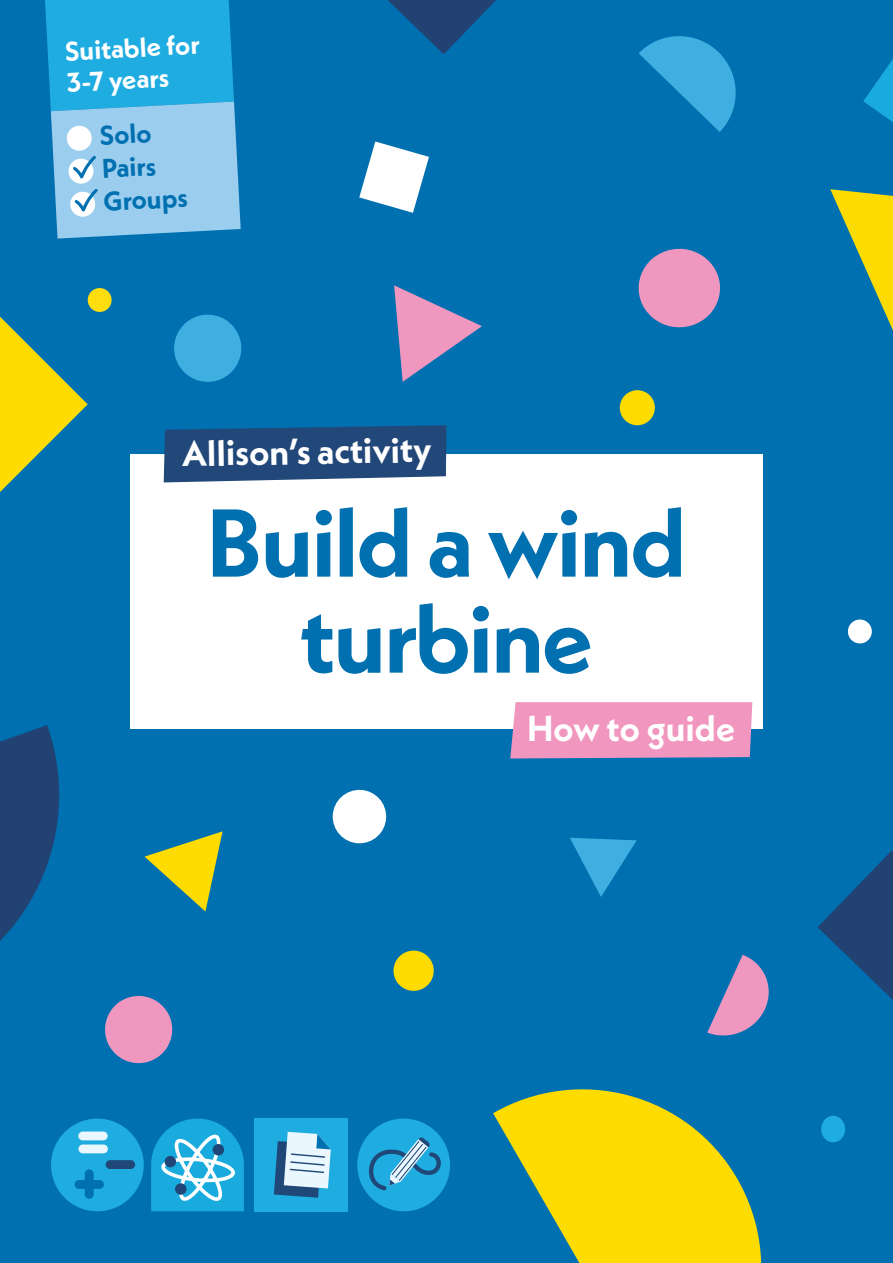
<style>
.page{position:relative;width:893px;height:1263px;background:#0070b0}
.page>*{position:absolute;margin:0;border:0;box-sizing:border-box;transform-origin:0 0}
.t1{font:700 96px/96px "Neue Kabel";letter-spacing:-.025em;color:#0070b0;text-align:center}
.t2{font:700 36px "Neue Kabel";color:#fff}
.t3{font:700 27px/31.5px "Neue Kabel";color:#fff}
.t4{font:700 27px/33px "Neue Kabel";color:#0070b0}
</style>
<div class="page">
<svg style="left:0;top:725px;width:60px;height:216px"></svg>
<svg style="left:388px;top:0;width:108px;height:54px"></svg>
<svg style="left:817px;top:850px;width:76px;height:150px"></svg>
<svg style="left:359px;top:141px;width:70px;height:72px"></svg>
<svg style="left:394px;top:285px;width:88px;height:97px"></svg>
<svg style="left:707px;top:955px;width:62px;height:81px"></svg>
<svg style="left:570px;top:838px;width:67px;height:59px"></svg>
<svg style="left:0;top:288px;width:112px;height:204px"></svg>
<div style="left:847px;top:619px;width:25px;height:25px;background:#fff;border-radius:50%"></div>
<svg style="left:332px;top:789px;width:55px;height:61px"></svg>
<svg style="left:174px;top:314px;width:68px;height:68px"></svg>
<svg style="left:830px;top:189px;width:63px;height:141px"></svg>
<svg style="left:145px;top:831px;width:78px;height:80px"></svg>
<svg style="left:105px;top:995px;width:68px;height:69px"></svg>
<svg style="left:638px;top:248px;width:82px;height:80px"></svg>
<svg style="left:493px;top:1089px;width:269px;height:174px;fill:#ffdc01"></svg>
<div style="left:821px;top:1116px;width:24px;height:26px;background:#1face0;border-radius:50%"></div>
<svg style="left:863px;top:59px;width:30px;height:63px"></svg>
<div style="left:620px;top:390px;width:35px;height:35px;background:#ffdc01;border-radius:50%"></div>
<div style="left:393px;top:950px;width:41px;height:41px;background:#ffdc01;border-radius:50%"></div>
<svg style="left:639px;top:36px;width:97px;height:96px"></svg>
<div style="left:51px;top:1118px;width:93px;height:93px;background:#1face0;border-radius:50%"></div>
<div style="left:78px;top:1131px;width:30px;height:9px;background:#ebf7ff;border-radius:4px"></div>
<div style="left:78px;top:1144px;width:30px;height:9px;background:#ebf7ff;border-radius:4px"></div>
<div style="left:106px;top:1160px;width:29px;height:9px;background:#1f4778;border-radius:4px"></div>
<div style="left:75px;top:1180px;width:29px;height:9px;background:#0070b0;border-radius:4px"></div>
<div style="left:85px;top:1169px;width:9px;height:30px;background:#0070b0;border-radius:4px"></div>
<svg style="left:151px;top:1118px;width:93px;height:93px;background:#3bb1dd"></svg>
<div style="left:212px;top:1144px;width:12px;height:12px;background:#1f4778;border-radius:50%"></div>
<div style="left:175px;top:1183px;width:12px;height:12px;background:#1f4778;border-radius:50%"></div>
<svg style="left:164px;top:1155px;width:12px;height:13px"></svg>
<div style="left:255px;top:1118px;width:93px;height:93px;background:#1face0"></div>
<svg style="left:274px;top:1132px;width:57px;height:66px"></svg>
<div style="left:357px;top:1118px;width:93px;height:93px;background:#1face0;border-radius:50%"></div>
<svg style="left:369px;top:1137px;width:76px;height:55px"></svg>
<svg style="left:45px;top:0;width:196px;height:239px;background:#5bb8e3"></svg>
<div style="left:130px;top:454px;width:633px;height:274px;background:#fff"></div>
<svg style="left:164px;top:425px;width:282px;height:57px;background:#295280"></svg>
<div style="left:510px;top:702px;width:242px;height:56px;background:#f096bf"></div>
<p class="t3" style="left:64px;top:35px;width:136px;rotate:-3deg">Suitable for<br>3-7 years</p>
<p class="t4" style="left:99px;top:119px;width:86px;rotate:-3deg">Solo<br>Pairs<br>Groups</p>
<p class="t2" style="left:182px;top:431px;width:251px;rotate:-1deg">Allison’s activity</p>
<h1 class="t1" style="left:206px;top:494px;width:482px">Build a wind turbine</h1>
<p class="t2" style="left:527px;top:706px;width:209px">How to guide</p>
</div>
